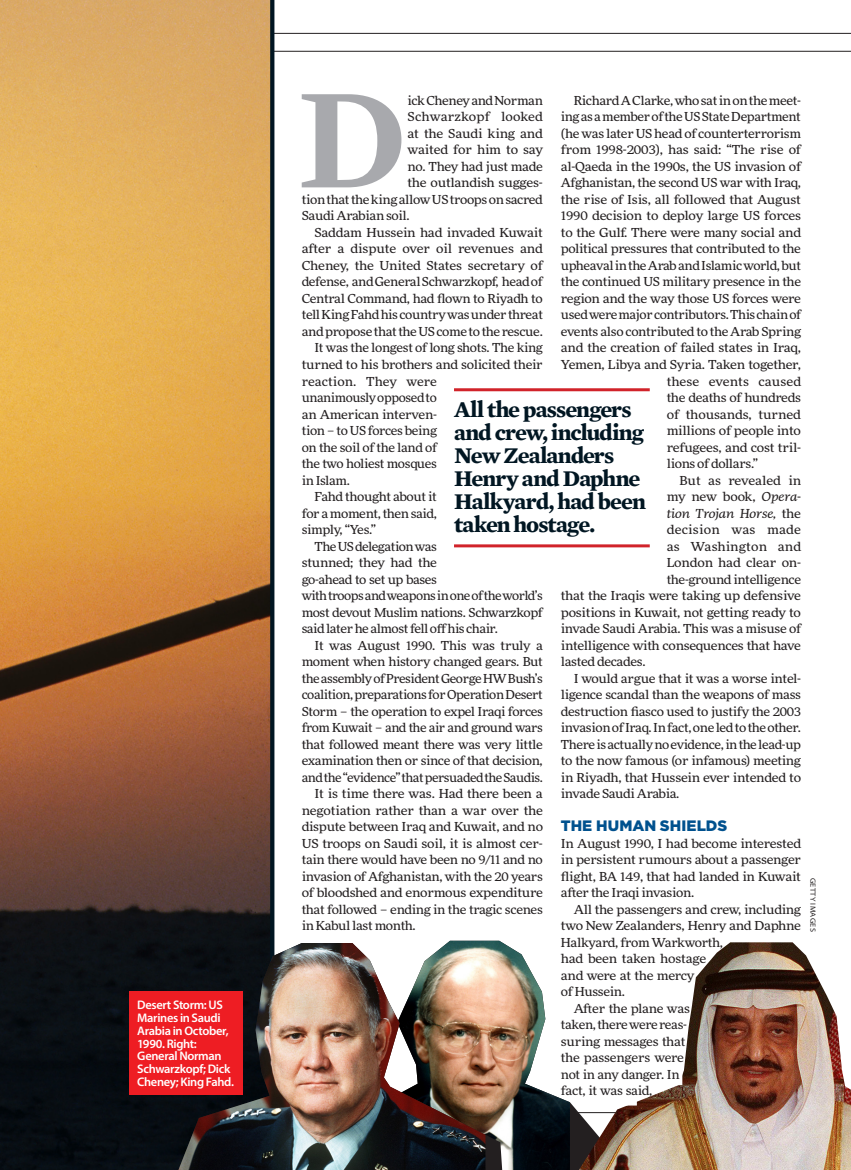
<style>
.page{position:relative;width:851px;height:1170px;background:#fff}
.page>*{position:absolute;margin:0;border:0;box-sizing:border-box;transform-origin:0 0}
.Body_Drop_Cap_5{font:600 146.1px "Mercury Text G1";color:#a8a9ad}
.Pullquote_Features{font:700 22.95px/23px "Mercury Text G1";letter-spacing:-.04em;color:#011622}
.Subhead_Blue{font:900 15.15px "Gotham";letter-spacing:.005em;color:#00518e}
.Caption_Reverse{font:600 12.45px/12.8px "Myriad Pro";letter-spacing:-.025em;color:#fff}
.Body_Justified{font:expanded 12.3px/16.5px "More Pro";letter-spacing:-.025em;color:#231f20;text-align:justify}
.Body_Drop_Cap_5-2{font:expanded 12.3px "More Pro";letter-spacing:-.025em;color:#231f20}
.Body_Justified_No_In{font:expanded 12.3px/16.5px "More Pro";letter-spacing:-.02em;color:#231f20;text-align:justify}
.Body_Justified-2{font:expanded 12.3px "More Pro";letter-spacing:.015em;color:#231f20}
.Body_Justified-3{font:italic expanded 12.3px "More Pro";letter-spacing:-.01em;color:#231f20}
.Body_Justified-4{font:expanded 12.3px "More Pro";letter-spacing:-.005em;color:#231f20}
.Body_Drop_Cap_5-3{font:expanded 12.3px "More Pro";letter-spacing:.015em;color:#231f20}
.Body_Justified-5{font:expanded 12.3px "More Pro";letter-spacing:.005em;color:#231f20}
.Body_Justified-6{font:expanded 12.3px "More Pro";color:#231f20}
.Credit_Gutter_Photo{font:semi-expanded 7.5px "Myriad Pro";letter-spacing:.04em;color:#231f20}
.s1{font-style:italic}
.s2{font-style:normal}
</style>
<div class="page">
<hr style="left:0;top:33px;width:850px;height:1px;background:#231f20">
<hr style="left:0;top:51px;width:850px;height:1px;background:#231f20">
<svg style="left:0;top:0;width:274px;height:1169px;background:#a47740"></svg>
<hr style="left:454px;top:388px;width:195px;height:3px;background:#d1232a">
<hr style="left:454px;top:544px;width:195px;height:3px;background:#d1232a">
<svg style="left:570px;top:1102px;width:8px;height:67px"></svg>
<img style="left:448px;top:940px;width:122px;height:229px">
<img style="left:485px;top:942px;width:17px;height:227px">
<img style="left:178px;top:942px;width:307px;height:227px">
<img style="left:578px;top:942px;width:272px;height:227px">
<div style="left:129px;top:991px;width:113px;height:104px;background:#ee1d23"></div>
<p class="Caption_Reverse" style="left:137px;top:998px;width:98px">Desert Storm: US<br>Marines in Saudi<br>Arabia in October,<br>1990. Right:<br>General Norman<br>Schwarzkopf; Dick<br>Cheney; King Fahd.</p>
<p class="Body_Drop_Cap_5" style="left:297px;top:30px;width:112px">D</p>
<p class="Body_Drop_Cap_5-2" style="left:407px;top:92px;width:137px">ick Cheney and Norman</p>
<p class="Body_Justified" style="left:573px;top:91px;width:229px">Richard A Clarke, who sat in on the meet-</p>
<p class="Body_Justified" style="left:561px;top:108px;width:241px">ing as a member of the US State Department</p>
<p class="Body_Justified" style="left:561px;top:124px;width:242px">(he was later US head of counterterrorism</p>
<p class="Body_Justified" style="left:561px;top:141px;width:241px">from 1998-2003), has said: “The rise of</p>
<p class="Body_Justified" style="left:561px;top:157px;width:241px">al-Qaeda in the 1990s, the US invasion of</p>
<p class="Body_Justified" style="left:561px;top:174px;width:241px">Afghanistan, the second US war with Iraq,</p>
<p class="Body_Justified" style="left:561px;top:190px;width:241px">the rise of Isis, all followed that August</p>
<p class="Body_Justified" style="left:561px;top:207px;width:242px">1990 decision to deploy large US forces</p>
<p class="Body_Justified" style="left:561px;top:223px;width:242px">to the Gulf. There were many social and</p>
<p class="Body_Justified" style="left:561px;top:240px;width:241px">political pressures that contributed to the</p>
<p class="Body_Justified" style="left:561px;top:256px;width:242px">upheaval in the Arab and Islamic world, but</p>
<p class="Body_Justified" style="left:561px;top:273px;width:241px">the continued US military presence in the</p>
<p class="Body_Justified" style="left:561px;top:289px;width:242px">region and the way those US forces were</p>
<p class="Body_Justified" style="left:561px;top:306px;width:241px">used were major contributors. This chain of</p>
<p class="Body_Justified" style="left:561px;top:322px;width:242px">events also contributed to the Arab Spring</p>
<p class="Body_Justified" style="left:561px;top:339px;width:242px">and the creation of failed states in Iraq,</p>
<p class="Body_Justified" style="left:561px;top:355px;width:241px">Yemen, Libya and Syria. Taken together,</p>
<p class="Body_Justified-5" style="left:666px;top:372px;width:136px">these events caused</p>
<p class="Body_Justified" style="left:666px;top:388px;width:136px">the deaths of hundreds</p>
<p class="Body_Justified-4" style="left:666px;top:405px;width:136px">of thousands, turned</p>
<p class="Body_Justified" style="left:666px;top:421px;width:136px">millions of people into</p>
<p class="Body_Justified" style="left:666px;top:438px;width:136px">refugees, and cost tril-</p>
<p class="Body_Justified" style="left:666px;top:454px;width:93px">lions of dollars.”</p>
<p class="Body_Justified-6" style="left:679px;top:471px;width:123px">But as revealed in</p>
<p class="Body_Justified" style="left:666px;top:487px;width:136px">my new book, <span class="s1">Opera-</span></p>
<p class="Body_Justified-3" style="left:666px;top:504px;width:136px">tion Trojan Horse, <span class="s2">the</span></p>
<p class="Body_Justified-2" style="left:666px;top:521px;width:136px">decision was made</p>
<p class="Body_Justified-2" style="left:666px;top:537px;width:136px">as Washington and</p>
<p class="Body_Justified" style="left:666px;top:553px;width:136px">London had clear on-</p>
<p class="Body_Justified" style="left:666px;top:570px;width:136px">the-ground intelligence</p>
<p class="Body_Justified" style="left:561px;top:586px;width:242px">that the Iraqis were taking up defensive</p>
<p class="Body_Justified" style="left:561px;top:603px;width:242px">positions in Kuwait, not getting ready to</p>
<p class="Body_Justified" style="left:561px;top:619px;width:241px">invade Saudi Arabia. This was a misuse of</p>
<p class="Body_Justified" style="left:561px;top:636px;width:241px">intelligence with consequences that have</p>
<p class="Body_Justified" style="left:561px;top:652px;width:86px">lasted decades.</p>
<p class="Body_Justified" style="left:561px;top:669px;width:242px;text-indent:13px">I would argue that it was a worse intel&shy;ligence scandal than the weapons of mass destruction fiasco used to justify the 2003 invasion of Iraq. In fact, one led to the other.<br>There is actually no evidence, in the lead-up to the now famous (or infamous) meeting in Riyadh, that Hussein ever intended to invade Saudi Arabia.</p>
<p class="Subhead_Blue" style="left:561px;top:815px;width:168px">THE HUMAN SHIELDS</p>
<p class="Body_Justified_No_In" style="left:561px;top:834px;width:242px">In August 1990, I had become interested in persistent rumours about a passenger flight, BA 149, that had landed in Kuwait after the Iraqi invasion.</p>
<p class="Body_Justified" style="left:561px;top:900px;width:242px;text-align:left;text-indent:13px">All the passengers and crew, including two New Zealanders, Henry and Daphne<br>Halkyard, from Warkworth,<br>had been taken hostage<br>and were at the mercy<br>of Hussein.</p>
<p class="Body_Justified" style="left:561px;top:999px;width:131px;text-align:left;text-indent:13px">After the plane was taken, there were reas&shy;suring messages that the passengers were not in any danger. In fact, it was said,</p>
<p class="Body_Drop_Cap_5-3" style="left:407px;top:108px;width:137px">Schwarzkopf looked</p>
<p class="Body_Drop_Cap_5-2" style="left:407px;top:125px;width:137px">at the Saudi king and</p>
<p class="Body_Drop_Cap_5-2" style="left:407px;top:141px;width:137px">waited for him to say</p>
<p class="Body_Drop_Cap_5-2" style="left:407px;top:158px;width:137px">no. They had just made</p>
<p class="Body_Drop_Cap_5-2" style="left:407px;top:174px;width:137px">the outlandish sugges-</p>
<p class="Body_Drop_Cap_5-2" style="left:302px;top:191px;width:242px">tion that the king allow US troops on sacred</p>
<p class="Body_Drop_Cap_5-2" style="left:302px;top:207px;width:109px">Saudi Arabian soil.</p>
<p class="Body_Justified" style="left:302px;top:223px;width:243px;text-indent:13px">Saddam Hussein had invaded Kuwait after a dispute over oil revenues and Cheney, the United States secretary of defense, and General Schwarzkopf, head of Central Command, had flown to Riyadh to tell King Fahd his country was under threat and propose that the US come to the rescue.</p>
<p class="Body_Justified" style="left:302px;top:339px;width:243px;text-align:left;text-indent:13px">It was the longest of long shots. The king turned to his brothers and solicited their reaction. They were<br>unanimously opposed to<br>an American interven-<br>tion – to US forces being<br>on the soil of the land of<br>the two holiest mosques<br>in Islam.</p>
<p class="Body_Justified" style="left:302px;top:487px;width:137px;text-indent:13px">Fahd thought about it for a moment, then said, simply, “Yes.”</p>
<p class="Body_Justified" style="left:302px;top:537px;width:243px;text-align:left;text-indent:13px">The US delegation was<br>stunned; they had the<br>go-ahead to set up bases<br>with troops and weapons in one of the world’s most devout Muslim nations. Schwarzkopf said later he almost fell off his chair.</p>
<p class="Body_Justified" style="left:302px;top:636px;width:243px;text-indent:13px">It was August 1990. This was truly a moment when history changed gears. But the assembly of President George HW Bush’s coalition, preparations for Operation Desert Storm – the operation to expel Iraqi forces from Kuwait – and the air and ground wars that followed meant there was very little examination then or since of that decision, and the “evidence” that persuaded the Saudis.</p>
<p class="Body_Justified" style="left:302px;top:784px;width:243px;text-indent:13px">It is time there was. Had there been a negotiation rather than a war over the dispute between Iraq and Kuwait, and no US troops on Saudi soil, it is almost cer&shy;tain there would have been no 9/11 and no invasion of Afghanistan, with the 20 years of bloodshed and enormous expenditure that followed – ending in the tragic scenes in Kabul last month.</p>
<p class="Pullquote_Features" style="left:454px;top:396px;width:193px">All the passengers and crew, including<br>New Zealanders<br>Henry and Daphne<br>Halkyard, had been taken hostage.</p>
<p class="Credit_Gutter_Photo" style="left:817px;top:877px;width:56px;rotate:90deg">GETTY IMAGES</p>
</div>
